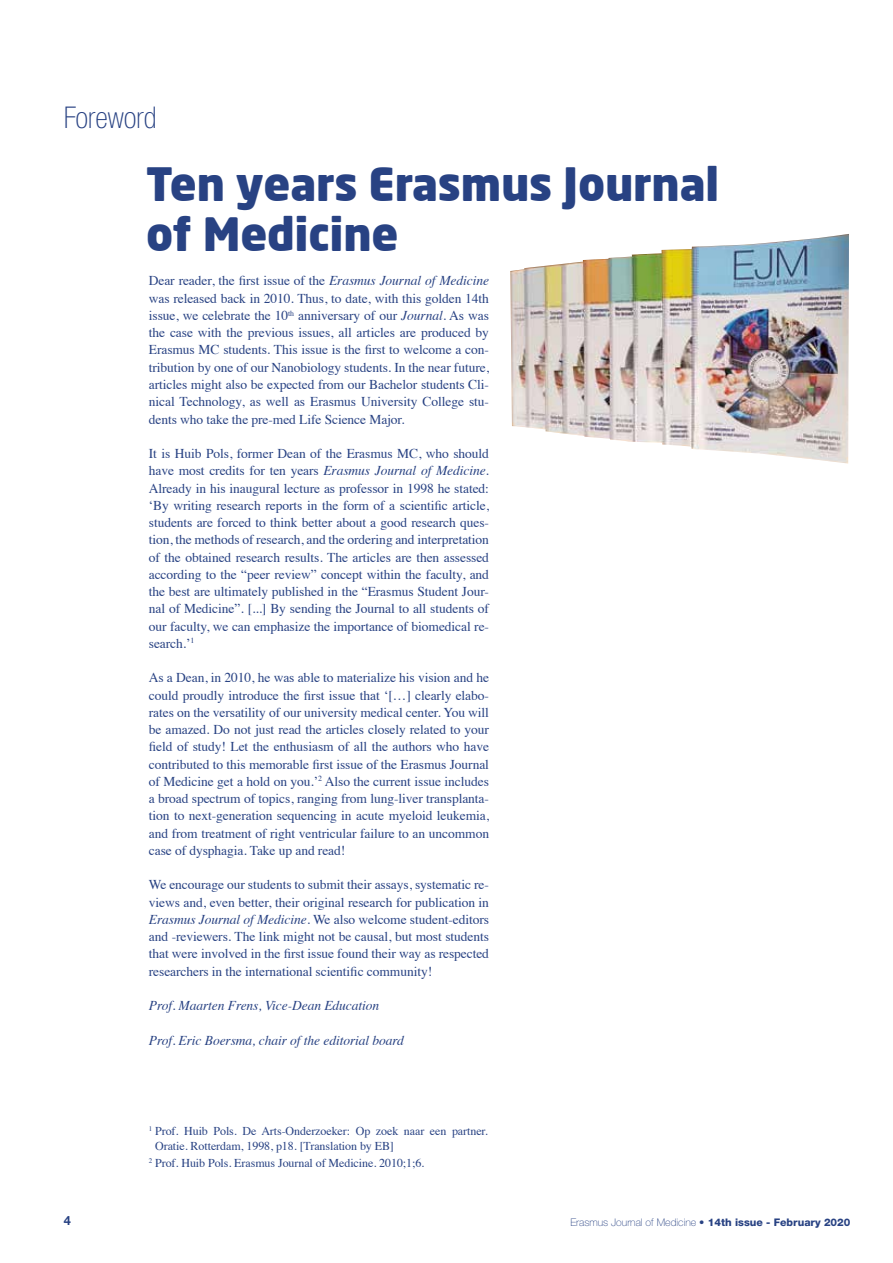
<style>
.page{position:relative;width:893px;height:1263px;background:#fff}
.page>*{position:absolute;margin:0;border:0;box-sizing:border-box;transform-origin:0 0}
.t1{font:900 45px/49.5px "Neo Sans";letter-spacing:-.005em;color:#284283}
.t2{font:100 condensed 30px "Helvetica Neue LT Std";color:#284283}
.t3{font:13.5px/17.2px "Times";letter-spacing:-.005em;color:#284283;text-align:justify}
.t4{font:italic 13.5px "Times";letter-spacing:-.005em;color:#284283}
.t5{font:700 12.75px "Helvetica Neue LT Std";color:#284283}
.t6{font:12px/15px "Times";letter-spacing:-.005em;color:#284283}
.t7{font:100 10.5px "Helvetica Neue LT Std";color:#284283}
.s1{font-style:italic}
.s2{font-weight:800}
</style>
<div class="page">
<img style="left:510px;top:234px;width:339px;height:229px">
<h2 class="t2" style="left:64px;top:100px;width:94px">Foreword</h2>
<h1 class="t1" style="left:146px;top:159px;width:574px">Ten years Erasmus Journal of Medicine</h1>
<p class="t3" style="left:149px;top:271px;width:342px">Dear reader, the first issue of the <span class="s1">Erasmus Journal of Medicine </span>was released back in 2010. Thus, to date, with this golden 14th issue, we celebrate the 10<sup>th</sup> anniversary of our <span class="s1">Journal</span>. As was the case with the previous issues, all articles are produced by Erasmus MC students. This issue is the first to welcome a con&shy;tribution by one of our Nanobiology students. In the near future, articles might also be expected from our Bachelor students Cli&shy;nical Technology, as well as Erasmus University College stu&shy;dents who take the pre-med Life Science Major.</p>
<p class="t3" style="left:149px;top:444px;width:342px">It is Huib Pols, former Dean of the Erasmus MC, who should have most credits for ten years <span class="s1">Erasmus Journal of Medicine</span>.<br>Already in his inaugural lecture as professor in 1998 he stated: ‘By writing research reports in the form of a scientific article, students are forced to think better about a good research ques&shy;tion, the methods of research, and the ordering and interpretation of the obtained research results. The articles are then assessed according to the “peer review” concept within the faculty, and the best are ultimately published in the “Erasmus Student Jour&shy;nal of Medicine”. [...] By sending the Journal to all students of our faculty, we can emphasize the importance of biomedical re&shy;search.’<sup>1</sup></p>
<p class="t3" style="left:149px;top:668px;width:342px">As a Dean, in 2010, he was able to materialize his vision and he could proudly introduce the first issue that ‘[…] clearly elabo&shy;rates on the versatility of our university medical center. You will be amazed. Do not just read the articles closely related to your field of study! Let the enthusiasm of all the authors who have contributed to this memorable first issue of the Erasmus Journal of Medicine get a hold on you.’<sup>2</sup> Also the current issue includes a broad spectrum of topics, ranging from lung-liver transplanta&shy;tion to next-generation sequencing in acute myeloid leukemia, and from treatment of right ventricular failure to an uncommon case of dysphagia. Take up and read!</p>
<p class="t3" style="left:149px;top:875px;width:342px">We encourage our students to submit their assays, systematic re&shy;views and, even better, their original research for publication in <span class="s1">Erasmus Journal of Medicine</span>. We also welcome student-editors and -reviewers. The link might not be causal, but most students that were involved in the first issue found their way as respected researchers in the international scientific community!</p>
<p class="t4" style="left:149px;top:994px;width:232px">Prof. Maarten Frens, Vice-Dean Education</p>
<p class="t4" style="left:149px;top:1028px;width:257px">Prof. Eric Boersma, chair of the editorial board</p>
<p class="t6" style="left:155px;top:1122px;width:334px;text-indent:-6px"><sup>1</sup> Prof. Huib Pols. De Arts-Onderzoeker: Op zoek naar een partner.<br>Oratie. Rotterdam, 1998, p18. [Translation by EB]</p>
<p class="t6" style="left:149px;top:1154px;width:277px"><sup>2</sup> Prof. Huib Pols. Erasmus Journal of Medicine. 2010;1;6.</p>
<p class="t5" style="left:64px;top:1213px;width:9px">4</p>
<p class="t7" style="left:570px;top:1216px;width:282px">Erasmus Journal of Medicine • <span class="s2">14th issue - February 2020</span></p>
</div>
